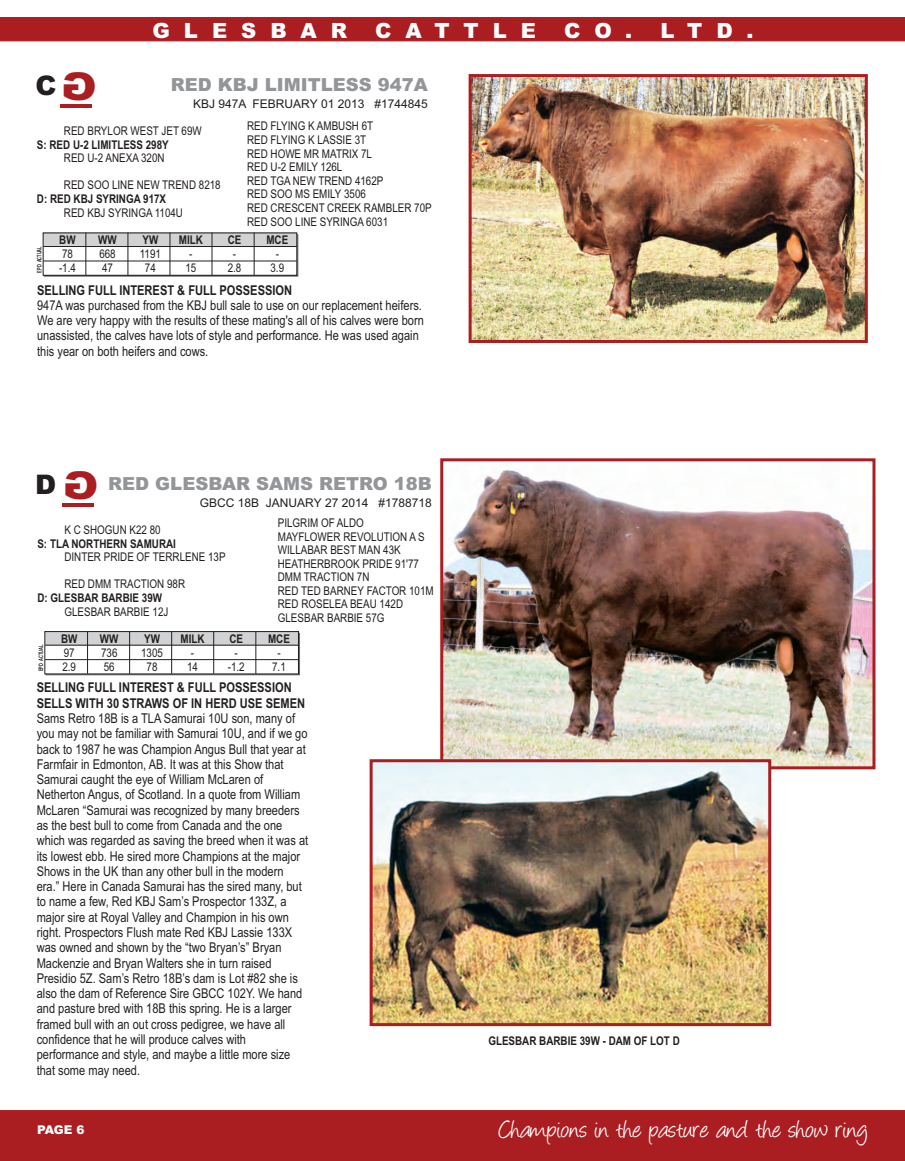
<style>
.page{position:relative;width:905px;height:1161px;background:#fff}
.page>*{position:absolute;margin:0;border:0;box-sizing:border-box;transform-origin:0 0}
.t1{font:28.8px "Angelina";color:#fff}
.t2{font:900 27px "Arial";color:#231f20}
.t3{font:900 21px "Arial";letter-spacing:.665em;color:#fff}
.t4{font:900 18px "Arial";color:#939598}
.t5{font:13.5px/15.3px "Arial Narrow";color:#231f20}
.t6{font:700 13.5px/15.5px "Arial Narrow";color:#231f20}
.t7{font:12px/13.6px "Arial Narrow";color:#231f20}
.t8{font:700 12px "Arial Narrow";color:#231f20}
.t9{font:12px "Arial";color:#231f20}
.t10{font:900 12px "Arial";color:#fff}
.t11{font:700 6.15px "Arial Narrow";color:#231f20;scale:.79 1}
</style>
<div class="page">
<div style="left:0;top:1110px;width:904px;height:51px;background:#aa1d21"></div>
<div style="left:0;top:17px;width:904px;height:24px;background:#aa1d21"></div>
<svg style="left:44px;top:234px;width:254px;height:43px"></svg>
<div style="left:44px;top:246px;width:253px;height:29px;background:#fff"></div>
<div style="left:43px;top:233px;width:254px;height:14px;background:#d1d2d4"></div>
<div style="left:43px;top:233px;width:254px;height:43px;border:1px solid #231f20"></div>
<hr style="left:43px;top:246px;width:254px;height:1px;background:#231f20">
<hr style="left:43px;top:261px;width:254px;height:1px;background:#231f20">
<hr style="left:85px;top:233px;width:1px;height:42px;background:#231f20">
<hr style="left:127px;top:233px;width:1px;height:42px;background:#231f20">
<hr style="left:170px;top:233px;width:1px;height:42px;background:#231f20">
<hr style="left:212px;top:233px;width:1px;height:42px;background:#231f20">
<hr style="left:254px;top:233px;width:1px;height:42px;background:#231f20">
<hr style="left:61px;top:104px;width:31px;height:4px;background:#aa1d21">
<svg style="left:46px;top:633px;width:254px;height:42px"></svg>
<div style="left:45px;top:645px;width:253px;height:29px;background:#fff"></div>
<div style="left:45px;top:631px;width:253px;height:14px;background:#d1d2d4"></div>
<div style="left:44px;top:631px;width:255px;height:43px;border:1px solid #231f20"></div>
<hr style="left:45px;top:645px;width:253px;height:1px;background:#231f20">
<hr style="left:45px;top:659px;width:253px;height:1px;background:#231f20">
<hr style="left:87px;top:631px;width:1px;height:43px;background:#231f20">
<hr style="left:129px;top:631px;width:1px;height:43px;background:#231f20">
<hr style="left:171px;top:631px;width:1px;height:43px;background:#231f20">
<hr style="left:213px;top:631px;width:1px;height:43px;background:#231f20">
<hr style="left:255px;top:631px;width:1px;height:43px;background:#231f20">
<hr style="left:63px;top:503px;width:31px;height:3px;background:#aa1d21">
<img style="left:472px;top:78px;width:391px;height:261px">
<div style="left:468px;top:74px;width:399px;height:269px;border:3px solid #aa1e21"></div>
<img style="left:444px;top:469px;width:427px;height:296px">
<div style="left:440px;top:458px;width:435px;height:311px;border:3px solid #aa1e21"></div>
<img style="left:373px;top:763px;width:394px;height:259px">
<div style="left:369px;top:759px;width:402px;height:267px;border:3px solid #aa1e21"></div>
<h3 class="t3" style="left:152px;top:22px;width:196px">GLESBAR</h3>
<h3 class="t3" style="left:375px;top:22px;width:162px">CATTLE</h3>
<h3 class="t3" style="left:564px;top:22px;width:191px">CO. LTD.</h3>
<h2 class="t2" style="left:35px;top:76px;width:23px">C</h2>
<h3 class="t4" style="left:171px;top:78px;width:259px">RED KBJ LIMITLESS 947A</h3>
<p class="t9" style="left:193px;top:99px;width:236px">KBJ 947A FEBRUARY 01 2013 #1744845</p>
<p class="t7" style="left:64px;top:125px;width:139px">RED BRYLOR WEST JET 69W</p>
<p class="t8" style="left:37px;top:140px;width:133px">S: RED U-2 LIMITLESS 298Y</p>
<p class="t7" style="left:64px;top:152px;width:102px">RED U-2 ANEXA 320N</p>
<p class="t7" style="left:64px;top:179px;width:158px">RED SOO LINE NEW TREND 8218</p>
<p class="t8" style="left:37px;top:194px;width:131px">D: RED KBJ SYRINGA 917X</p>
<p class="t7" style="left:64px;top:207px;width:121px">RED KBJ SYRINGA 1104U</p>
<p class="t7" style="left:247px;top:121px;width:186px">RED FLYING K AMBUSH 6T<br>RED FLYING K LASSIE 3T<br>RED HOWE MR MATRIX 7L<br>RED U-2 EMILY 126L<br>RED TGA NEW TREND 4162P<br>RED SOO MS EMILY 3506<br>RED CRESCENT CREEK RAMBLER 70P<br>RED SOO LINE SYRINGA 6031</p>
<p class="t11" style="left:37px;top:273px;width:35px;rotate:-90deg">EPD ACTUAL</p>
<p class="t8" style="left:59px;top:235px;width:18px">BW</p>
<p class="t8" style="left:98px;top:235px;width:20px">WW</p>
<p class="t8" style="left:142px;top:235px;width:17px">YW</p>
<p class="t8" style="left:179px;top:235px;width:26px">MILK</p>
<p class="t8" style="left:228px;top:235px;width:15px">CE</p>
<p class="t8" style="left:266px;top:235px;width:23px">MCE</p>
<p class="t7" style="left:62px;top:248px;width:12px">78</p>
<p class="t7" style="left:99px;top:248px;width:18px">668</p>
<p class="t7" style="left:140px;top:248px;width:23px">1191</p>
<p class="t7" style="left:189px;top:248px;width:5px">-</p>
<p class="t7" style="left:233px;top:248px;width:5px">-</p>
<p class="t7" style="left:276px;top:248px;width:5px">-</p>
<p class="t7" style="left:59px;top:262px;width:18px">-1.4</p>
<p class="t7" style="left:102px;top:262px;width:12px">47</p>
<p class="t7" style="left:145px;top:262px;width:12px">74</p>
<p class="t7" style="left:185px;top:262px;width:12px">15</p>
<p class="t7" style="left:228px;top:262px;width:15px">2.8</p>
<p class="t7" style="left:270px;top:262px;width:15px">3.9</p>
<p class="t6" style="left:37px;top:283px;width:256px">SELLING FULL INTEREST &amp; FULL POSSESSION</p>
<p class="t5" style="left:37px;top:299px;width:388px">947A was purchased from the KBJ bull sale to use on our replacement heifers.<br>We are very happy with the results of these mating's all of his calves were born unassisted, the calves have lots of style and performance. He was used again this year on both heifers and cows.</p>
<h2 class="t2" style="left:35px;top:475px;width:23px">D</h2>
<h3 class="t4" style="left:108px;top:477px;width:325px">RED GLESBAR SAMS RETRO 18B</h3>
<p class="t9" style="left:200px;top:498px;width:233px">GBCC 18B JANUARY 27 2014 #1788718</p>
<p class="t7" style="left:64px;top:524px;width:98px">K C SHOGUN K22 80</p>
<p class="t8" style="left:37px;top:539px;width:140px">S: TLA NORTHERN SAMURAI</p>
<p class="t7" style="left:64px;top:551px;width:163px">DINTER PRIDE OF TERRLENE 13P</p>
<p class="t7" style="left:64px;top:579px;width:122px">RED DMM TRACTION 98R</p>
<p class="t8" style="left:37px;top:593px;width:126px">D: GLESBAR BARBIE 39W</p>
<p class="t7" style="left:64px;top:606px;width:105px">GLESBAR BARBIE 12J</p>
<p class="t11" style="left:39px;top:671px;width:35px;rotate:-90deg">EPD ACTUAL</p>
<p class="t7" style="left:278px;top:517px;width:157px">PILGRIM OF ALDO<br>MAYFLOWER REVOLUTION A S<br>WILLABAR BEST MAN 43K<br>HEATHERBROOK PRIDE 91'77<br>DMM TRACTION 7N<br>RED TED BARNEY FACTOR 101M<br>RED ROSELEA BEAU 142D<br>GLESBAR BARBIE 57G</p>
<p class="t8" style="left:61px;top:634px;width:18px">BW</p>
<p class="t8" style="left:100px;top:634px;width:20px">WW</p>
<p class="t8" style="left:144px;top:634px;width:17px">YW</p>
<p class="t8" style="left:180px;top:634px;width:26px">MILK</p>
<p class="t8" style="left:229px;top:634px;width:15px">CE</p>
<p class="t8" style="left:268px;top:634px;width:23px">MCE</p>
<p class="t7" style="left:64px;top:647px;width:12px">97</p>
<p class="t7" style="left:101px;top:647px;width:18px">736</p>
<p class="t7" style="left:141px;top:647px;width:23px">1305</p>
<p class="t7" style="left:191px;top:647px;width:5px">-</p>
<p class="t7" style="left:234px;top:647px;width:5px">-</p>
<p class="t7" style="left:277px;top:647px;width:5px">-</p>
<p class="t7" style="left:62px;top:661px;width:15px">2.9</p>
<p class="t7" style="left:104px;top:661px;width:12px">56</p>
<p class="t7" style="left:147px;top:661px;width:12px">78</p>
<p class="t7" style="left:187px;top:661px;width:12px">14</p>
<p class="t7" style="left:228px;top:661px;width:18px">-1.2</p>
<p class="t7" style="left:272px;top:661px;width:15px">7.1</p>
<p class="t6" style="left:37px;top:681px;width:270px">SELLING FULL INTEREST &amp; FULL POSSESSION<br>SELLS WITH 30 STRAWS OF IN HERD USE SEMEN</p>
<p class="t5" style="left:37px;top:712px;width:273px">Sams Retro 18B is a TLA Samurai 10U son, many of you may not be familiar with Samurai 10U, and if we go back to 1987 he was Champion Angus Bull that year at Farmfair in Edmonton, AB. It was at this Show that Samurai caught the eye of William McLaren of Netherton Angus, of Scotland. In a quote from William McLaren “Samurai was recognized by many breeders as the best bull to come from Canada and the one which was regarded as saving the breed when it was at its lowest ebb. He sired more Champions at the major Shows in the UK than any other bull in the modern era.” Here in Canada Samurai has the sired many, but to name a few, Red KBJ Sam’s Prospector 133Z, a major sire at Royal Valley and Champion in his own right. Prospectors Flush mate Red KBJ Lassie 133X was owned and shown by the “two Bryan’s” Bryan Mackenzie and Bryan Walters she in turn raised Presidio 5Z. Sam’s Retro 18B’s dam is Lot #82 she is also the dam of Reference Sire GBCC 102Y. We hand and pasture bred with 18B this spring. He is a larger framed bull with an out cross pedigree, we have all confidence that he will produce calves with performance and style, and maybe a little more size that some may need.</p>
<p class="t8" style="left:488px;top:1036px;width:193px">GLESBAR BARBIE 39W - DAM OF LOT D</p>
<p class="t10" style="left:37px;top:1125px;width:49px">PAGE 6</p>
<h1 class="t1" style="left:499px;top:1117px;width:370px">Champions in the pasture and the show ring</h1>
</div>
